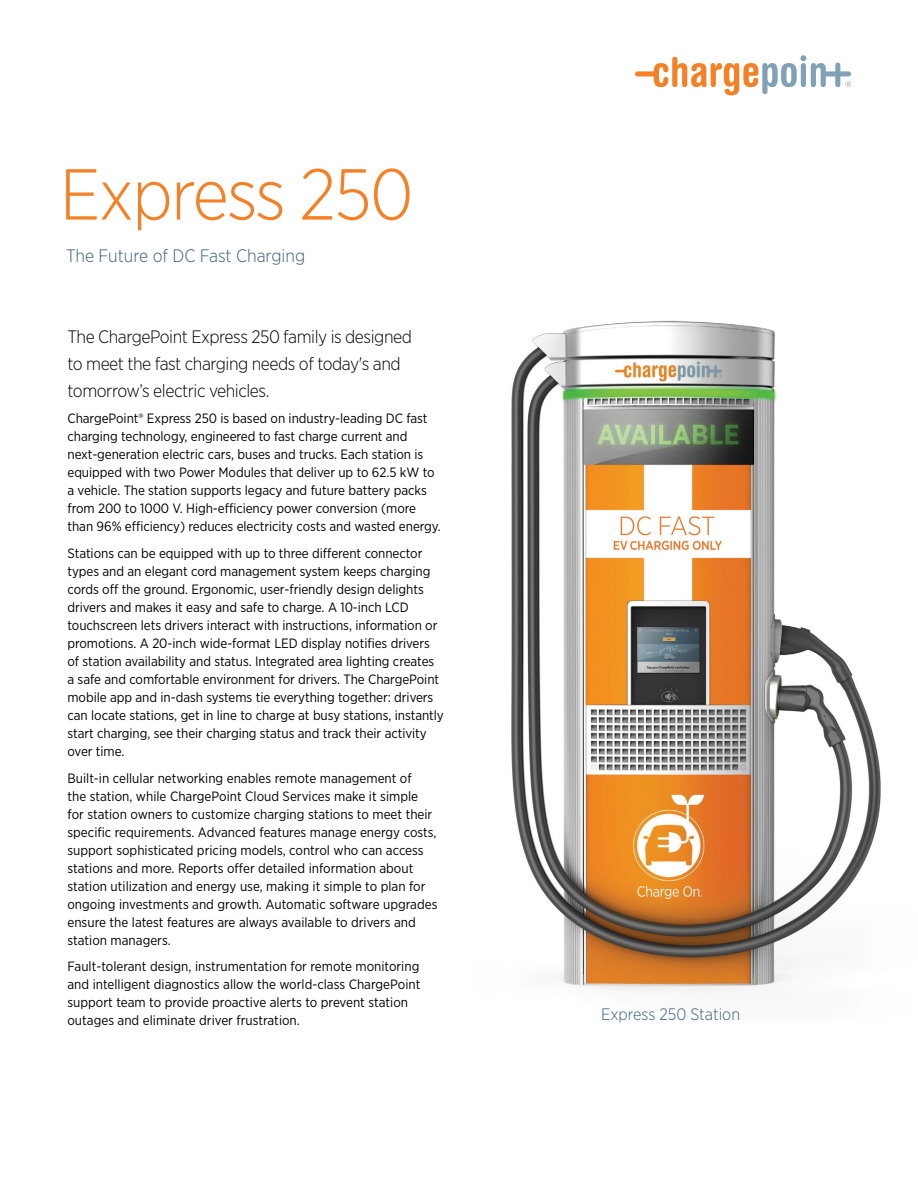
<style>
.page{position:relative;width:918px;height:1188px;background:#fff}
.page>*{position:absolute;margin:0;border:0;box-sizing:border-box;transform-origin:0 0}
.t1{font:300 72px "Gotham Narrow";letter-spacing:-.025em;color:#f58025}
.t2{font:300 18px/27px "Gotham Narrow";letter-spacing:-.025em;color:#000}
.t3{font:300 18px "Gotham Narrow";color:#39607a}
.t4{font:300 16.5px "Gotham Narrow";color:#39607a}
.t5{font:13.5px/18px "Gotham Narrow";letter-spacing:-.005em;color:#000}
</style>
<div class="page">
<svg style="left:635px;top:55px;width:216px;height:40px"></svg>
<img style="left:511px;top:320px;width:370px;height:672px">
<h1 class="t1" style="left:60px;top:150px;width:355px">Express 250</h1>
<h2 class="t3" style="left:66px;top:245px;width:241px">The Future of DC Fast Charging</h2>
<h2 class="t2" style="left:67px;top:322px;width:346px">The ChargePoint Express 250 family is designed to meet the fast charging needs of today's and tomorrow’s electric vehicles.</h2>
<p class="t5" style="left:68px;top:409px;width:375px">ChargePoint® Express 250 is based on industry-leading DC fast charging technology, engineered to fast charge current and next-generation electric cars, buses and trucks. Each station is equipped with two Power Modules that deliver up to 62.5 kW to a vehicle. The station supports legacy and future battery packs from 200 to 1000 V. High-efficiency power conversion (more than 96% efficiency) reduces electricity costs and wasted energy.</p>
<p class="t5" style="left:68px;top:544px;width:378px">Stations can be equipped with up to three different connector types and an elegant cord management system keeps charging cords off the ground. Ergonomic, user-friendly design delights drivers and makes it easy and safe to charge. A 10-inch LCD touchscreen lets drivers interact with instructions, information or promotions. A 20-inch wide-format LED display notifies drivers of station availability and status. Integrated area lighting creates a safe and comfortable environment for drivers. The ChargePoint mobile app and in-dash systems tie everything together: drivers can locate stations, get in line to charge at busy stations, instantly start charging, see their charging status and track their activity over time.</p>
<p class="t5" style="left:68px;top:769px;width:371px">Built-in cellular networking enables remote management of<br>the station, while ChargePoint Cloud Services make it simple for station owners to customize charging stations to meet their specific requirements. Advanced features manage energy costs, support sophisticated pricing models, control who can access stations and more. Reports offer detailed information about station utilization and energy use, making it simple to plan for ongoing investments and growth. Automatic software upgrades ensure the latest features are always available to drivers and station managers.</p>
<p class="t5" style="left:68px;top:957px;width:354px">Fault-tolerant design, instrumentation for remote monitoring and intelligent diagnostics allow the world-class ChargePoint support team to provide proactive alerts to prevent station outages and eliminate driver frustration.</p>
<p class="t4" style="left:601px;top:1004px;width:140px">Express 250 Station</p>
</div>
